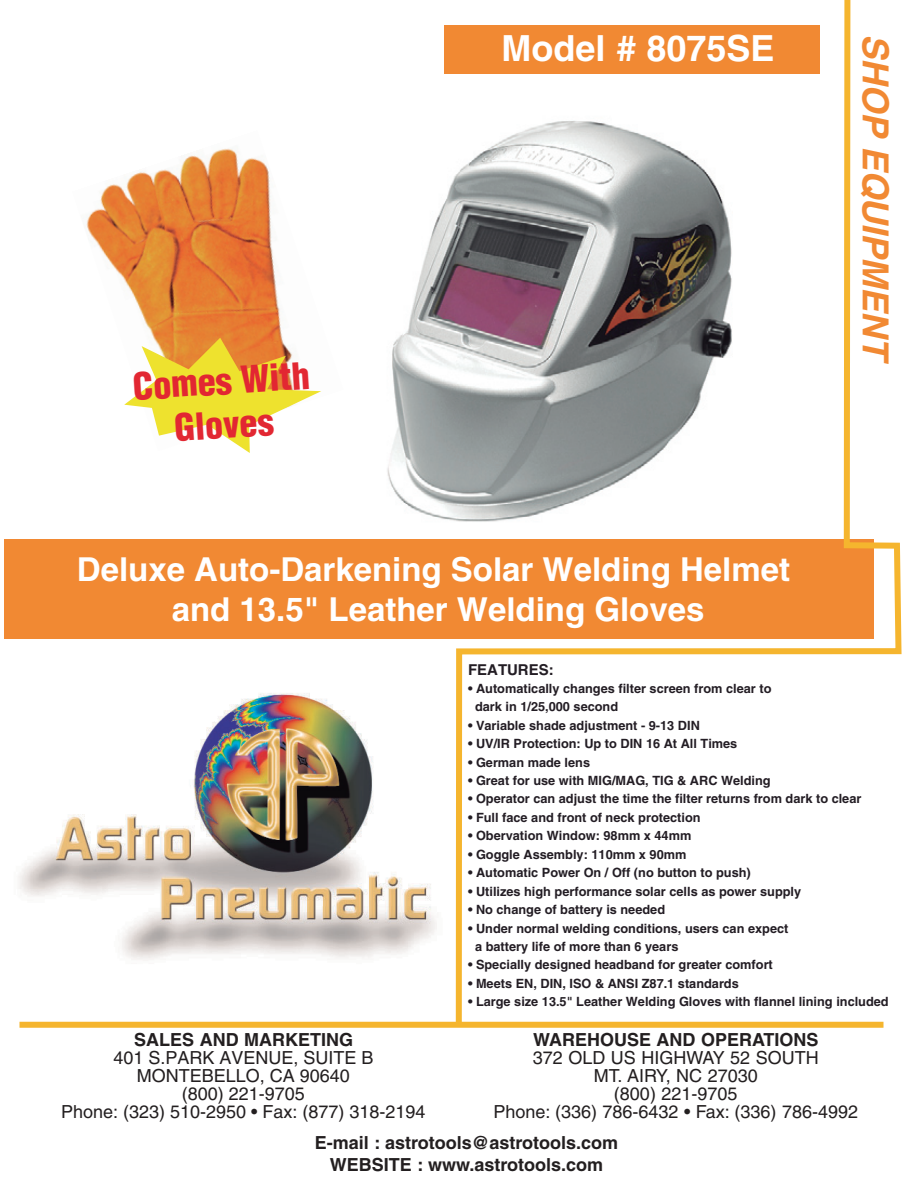
<style>
.page{position:relative;width:918px;height:1188px;background:#fff}
.page>*{position:absolute;margin:0;border:0;box-sizing:border-box;transform-origin:0 0}
.t1{font:900 condensed 36.45px/43.7px "Helvetica";color:#e22732;text-align:center}
.t2{font:italic 700 36px "Helvetica";color:#f18933}
.t3{font:700 36px "Helvetica";color:#fff}
.t4{font:700 33px/39.6px "Helvetica";color:#fff;text-align:center}
.t5{font:18px/18px "Helvetica";color:#231f20;text-align:center}
.t6{font:700 18px/21.6px "Helvetica";color:#231f20;text-align:center}
.t7{font:700 15px "Helvetica";color:#231d24}
.t8{font:700 12.75px/18.5px "Helvetica";color:#231d24}
</style>
<div class="page">
<div style="left:4px;top:539px;width:870px;height:100px;background:#f18933"></div>
<div style="left:445px;top:25px;width:375px;height:49px;background:#f18933"></div>
<img style="left:387px;top:181px;width:66px;height:340px">
<img style="left:86px;top:148px;width:197px;height:190px">
<svg style="left:124px;top:338px;width:197px;height:115px"></svg>
<img style="left:18px;top:693px;width:419px;height:268px">
<svg style="left:453px;top:0;width:449px;height:1022px"></svg>
<div style="left:20px;top:1022px;width:864px;height:6px;background:#f5b52e"></div>
<h1 class="t1" style="left:131px;top:365px;width:179px;rotate:-4deg">Comes With<br>Gloves</h1>
<h2 class="t3" style="left:501px;top:27px;width:275px">Model # 8075SE</h2>
<h3 class="t4" style="left:77px;top:549px;width:715px">Deluxe Auto-Darkening Solar Welding Helmet and 13.5" Leather Welding Gloves</h3>
<h2 class="t2" style="left:898px;top:34px;width:336px;rotate:90deg">SHOP EQUIPMENT</h2>
<p class="t7" style="left:468px;top:661px;width:87px">FEATURES:</p>
<p class="t8" style="left:475px;top:679px;width:298px;text-indent:-7px">• Automatically changes filter screen from clear to dark in 1/25,000 second</p>
<p class="t8" style="left:468px;top:716px;width:233px">• Variable shade adjustment - 9-13 DIN</p>
<p class="t8" style="left:468px;top:734px;width:271px">• UV/IR Protection: Up to DIN 16 At All Times</p>
<p class="t8" style="left:468px;top:753px;width:124px">• German made lens</p>
<p class="t8" style="left:468px;top:771px;width:304px">• Great for use with MIG/MAG, TIG &amp; ARC Welding</p>
<p class="t8" style="left:468px;top:789px;width:395px">• Operator can adjust the time the filter returns from dark to clear</p>
<p class="t8" style="left:468px;top:808px;width:234px">• Full face and front of neck protection</p>
<p class="t8" style="left:468px;top:826px;width:225px">• Obervation Window: 98mm x 44mm</p>
<p class="t8" style="left:468px;top:845px;width:220px">• Goggle Assembly: 110mm x 90mm</p>
<p class="t8" style="left:468px;top:863px;width:284px">• Automatic Power On / Off (no button to push)</p>
<p class="t8" style="left:468px;top:882px;width:335px">• Utilizes high performance solar cells as power supply</p>
<p class="t8" style="left:468px;top:900px;width:199px">• No change of battery is needed</p>
<p class="t8" style="left:475px;top:919px;width:315px;text-indent:-7px">• Under normal welding conditions, users can expect a battery life of more than 6 years</p>
<p class="t8" style="left:468px;top:956px;width:306px">• Specially designed headband for greater comfort</p>
<p class="t8" style="left:468px;top:974px;width:272px">• Meets EN, DIN, ISO &amp; ANSI Z87.1 standards</p>
<p class="t8" style="left:468px;top:992px;width:422px">• Large size 13.5" Leather Welding Gloves with flannel lining included</p>
<h3 class="t6" style="left:134px;top:1028px;width:220px">SALES AND MARKETING</h3>
<h3 class="t6" style="left:533px;top:1028px;width:287px">WAREHOUSE AND OPERATIONS</h3>
<h3 class="t5" style="left:493px;top:1048px;width:366px">372 OLD US HIGHWAY 52 SOUTH<br>MT. AIRY, NC 27030<br>(800) 221-9705<br>Phone: (336) 786-6432 • Fax: (336) 786-4992</h3>
<h3 class="t6" style="left:315px;top:1132px;width:305px">E-mail : astrotools@astrotools.com<br>WEBSITE : www.astrotools.com</h3>
<h3 class="t5" style="left:61px;top:1048px;width:366px">401 S.PARK AVENUE, SUITE B<br>MONTEBELLO, CA 90640<br>(800) 221-9705<br>Phone: (323) 510-2950 • Fax: (877) 318-2194</h3>
</div>
